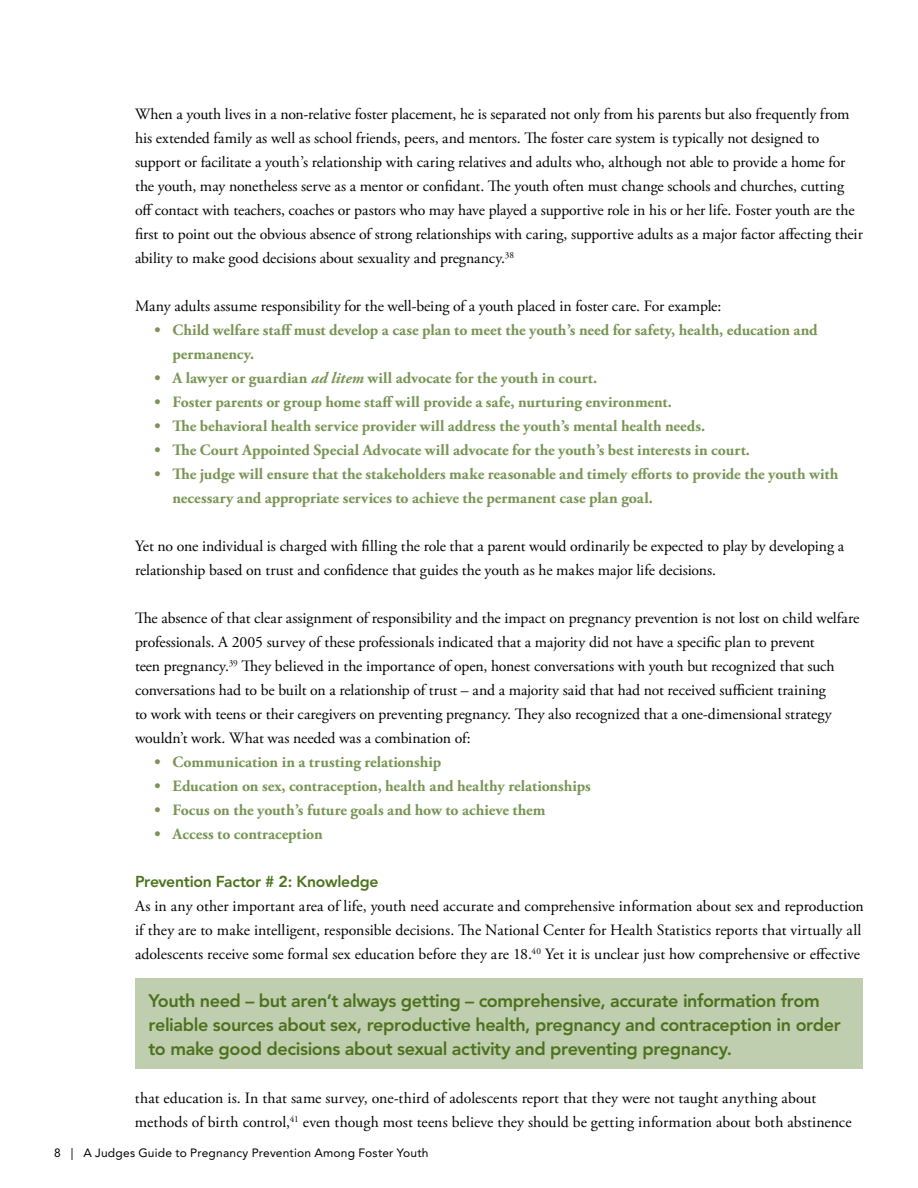
<style>
.page{position:relative;width:918px;height:1188px;background:#fff}
.page>*{position:absolute;margin:0;border:0;box-sizing:border-box;transform-origin:0 0}
.t1{font:800 18px/24px "Avenir";letter-spacing:-.025em;color:#4c721d}
.t2{font:15.75px/24px "Adobe Garamond Pro";letter-spacing:-.005em;color:#000}
.t3{font:700 15.75px/24px "Adobe Garamond Pro";color:#799555}
.t4{font:800 15.75px "Avenir";letter-spacing:-.02em;color:#4c721d}
.t5{font:12px "Avenir";letter-spacing:.015em;color:#000}
.s1{font-style:italic}
</style>
<div class="page">
<div style="left:135px;top:979px;width:728px;height:90px;background:#c0ceb0"></div>
<p class="t2" style="left:135px;top:103px;width:729px">When a youth lives in a non-relative foster placement, he is separated not only from his parents but also frequently from his extended family as well as school friends, peers, and mentors. The foster care system is typically not designed to support or facilitate a youth’s relationship with caring relatives and adults who, although not able to provide a home for the youth, may nonetheless serve as a mentor or confidant. The youth often must change schools and churches, cutting off contact with teachers, coaches or pastors who may have played a supportive role in his or her life. Foster youth are the first to point out the obvious absence of strong relationships with caring, supportive adults as a major factor affecting their ability to make good decisions about sexuality and pregnancy.<sup>38</sup></p>
<p class="t2" style="left:135px;top:295px;width:588px">Many adults assume responsibility for the well-being of a youth placed in foster care. For example:</p>
<p class="t3" style="left:172px;top:319px;width:647px;text-indent:-18px">• Child welfare staffmust develop a case plan to meet the youth’s need for safety, health, education and permanency.</p>
<p class="t3" style="left:154px;top:367px;width:444px">• A lawyer or guardian <span class="s1">ad litem</span> will advocate for the youth in court.</p>
<p class="t3" style="left:154px;top:391px;width:519px">• Foster parents or group home staffwill provide a safe, nurturing environment.</p>
<p class="t3" style="left:154px;top:415px;width:552px">• The behavioral health service provider will address the youth’s mental health needs.</p>
<p class="t3" style="left:154px;top:439px;width:597px">• The Court Appointed Special Advocate will advocate for the youth’s best interests in court.</p>
<p class="t3" style="left:172px;top:463px;width:667px;text-indent:-18px">• The judge will ensure that the stakeholders make reasonable and timely efforts to provide the youth with necessary and appropriate services to achieve the permanent case plan goal.</p>
<p class="t2" style="left:135px;top:535px;width:711px">Yet no one individual is charged with filling the role that a parent would ordinarily be expected to play by developing a relationship based on trust and confidence that guides the youth as he makes major life decisions.</p>
<p class="t2" style="left:135px;top:607px;width:726px">The absence of that clear assignment of responsibility and the impact on pregnancy prevention is not lost on child welfare professionals. A 2005 survey of these professionals indicated that a majority did not have a specific plan to prevent<br>teen pregnancy.<sup>39</sup> They believed in the importance of open, honest conversations with youth but recognized that such conversations had to be built on a relationship of trust – and a majority said that had not received sufficient training<br>to work with teens or their caregivers on preventing pregnancy. They also recognized that a one-dimensional strategy wouldn’t work. What was needed was a combination of:</p>
<p class="t3" style="left:155px;top:751px;width:288px">• Communication in a trusting relationship</p>
<p class="t3" style="left:155px;top:775px;width:438px">• Education on sex, contraception, health and healthy relationships</p>
<p class="t3" style="left:155px;top:799px;width:393px">• Focus on the youth’s future goals and how to achieve them</p>
<p class="t3" style="left:155px;top:823px;width:170px">• Access to contraception</p>
<p class="t4" style="left:135px;top:873px;width:245px">Prevention Factor # 2: Knowledge</p>
<p class="t2" style="left:135px;top:895px;width:730px">As in any other important area of life, youth need accurate and comprehensive information about sex and reproduction if they are to make intelligent, responsible decisions. The National Center for Health Statistics reports that virtually all adolescents receive some formal sex education before they are 18.<sup>40</sup> Yet it is unclear just how comprehensive or effective</p>
<p class="t1" style="left:148px;top:989px;width:694px">Youth need – but aren’t always getting – comprehensive, accurate information from reliable sources about sex, reproductive health, pregnancy and contraception in order to make good decisions about sexual activity and preventing pregnancy.</p>
<p class="t2" style="left:135px;top:1087px;width:718px">that education is. In that same survey, one-third of adolescents report that they were not taught anything about methods of birth control,<sup>41</sup> even though most teens believe they should be getting information about both abstinence</p>
<p class="t5" style="left:54px;top:1145px;width:376px">8 | A Judges Guide to Pregnancy Prevention Among Foster Youth</p>
</div>
